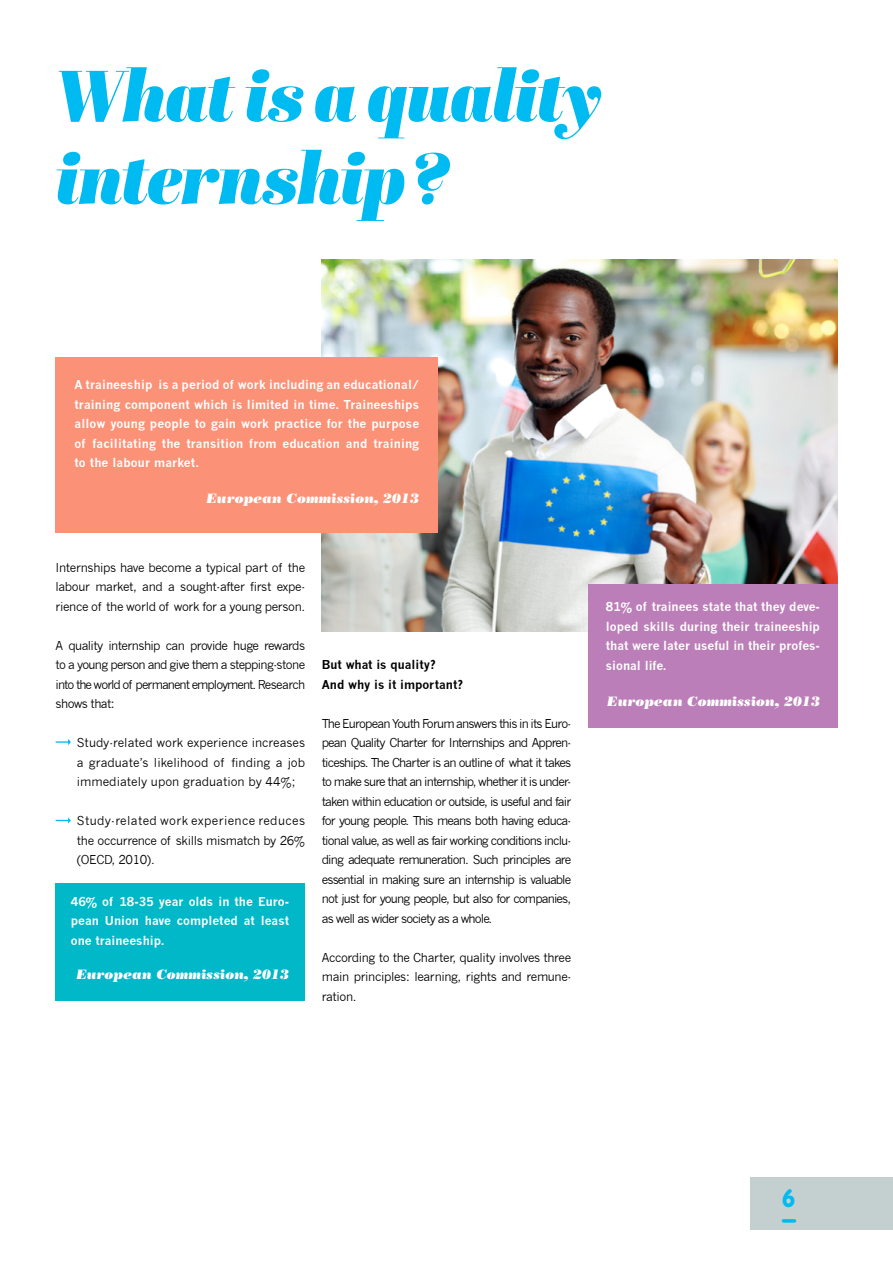
<style>
.page{position:relative;width:893px;height:1263px;background:#fff}
.page>*{position:absolute;margin:0;border:0;box-sizing:border-box;transform-origin:0 0}
.t1{font:italic 900 72px/82.5px "Abril Display";letter-spacing:-.015em;color:#00bbf1}
.t2{font:700 23.85px "B Preplay";color:#00bbf1}
.t3{font:italic 13.5px "Bodoni Std Poster";color:#fff}
.t4{font:12px/19.5px "News Gothic";letter-spacing:-.03em;color:#000;text-align:justify}
.t5{font:700 12px/19.5px "News Gothic";color:#fff;text-align:justify}
.t6{font:700 12px/19.5px "News Gothic";color:#000}
</style>
<div class="page">
<div style="left:750px;top:1177px;width:143px;height:53px;background:#c4d0cf"></div>
<img style="left:322px;top:260px;width:516px;height:371px">
<div style="left:56px;top:357px;width:382px;height:176px;background:#fb9278"></div>
<div style="left:55px;top:884px;width:250px;height:117px;background:#00b8c7"></div>
<div style="left:588px;top:585px;width:250px;height:143px;background:#bc7eb8"></div>
<svg style="left:56px;top:739px;width:15px;height:6px"></svg>
<svg style="left:56px;top:817px;width:15px;height:7px"></svg>
<h1 class="t1" style="left:55px;top:55px;width:548px">What is a quality internship ?</h1>
<p class="t5" style="left:74px;top:375px;width:346px">A traineeship is a period of work including an educational/ training component which is limited in time. Traineeships allow young people to gain work practice for the purpose of facilitating the transition from education and training to the labour market.</p>
<p class="t3" style="left:206px;top:491px;width:214px">European Commission, 2013</p>
<p class="t4" style="left:56px;top:558px;width:251px">Internships have become a typical part of the labour market, and a sought-after first expe&shy;rience of the world of work for a young person.</p>
<p class="t4" style="left:56px;top:636px;width:251px">A quality internship can provide huge rewards to a young person and give them a stepping-stone into the world of permanent employment. Research shows that:</p>
<p class="t4" style="left:77px;top:733px;width:230px">Study-related work experience increases a graduate’s likelihood of finding a job immediately upon graduation by 44%;</p>
<p class="t4" style="left:77px;top:811px;width:230px">Study-related work experience reduces the occurrence of skills mismatch by 26% (OECD, 2010).</p>
<p class="t5" style="left:71px;top:891px;width:220px">46% of 18-35 year olds in the Euro&shy;pean Union have completed at least one traineeship.</p>
<p class="t3" style="left:76px;top:966px;width:214px">European Commission, 2013</p>
<p class="t6" style="left:322px;top:655px;width:143px">But what is quality?<br>And why is it important?</p>
<p class="t4" style="left:322px;top:714px;width:251px">The European Youth Forum answers this in its Euro&shy;pean Quality Charter for Internships and Appren&shy;ticeships. The Charter is an outline of what it takes to make sure that an internship, whether it is under&shy;taken within education or outside, is useful and fair for young people. This means both having educa&shy;tional value, as well as fair working conditions inclu&shy;ding adequate remuneration. Such principles are essential in making sure an internship is valuable not just for young people, but also for companies, as well as wider society as a whole.</p>
<p class="t4" style="left:322px;top:948px;width:251px">According to the Charter, quality involves three main principles: learning, rights and remune&shy;ration.</p>
<p class="t5" style="left:606px;top:597px;width:216px">81% of trainees state that they deve&shy;loped skills during their traineeship that were later useful in their profes&shy;sional life.</p>
<p class="t3" style="left:607px;top:693px;width:214px">European Commission, 2013</p>
<h2 class="t2" style="left:782px;top:1183px;width:14px">6</h2>
<h2 class="t2" style="left:782px;top:1195px;width:16px">_</h2>
</div>
